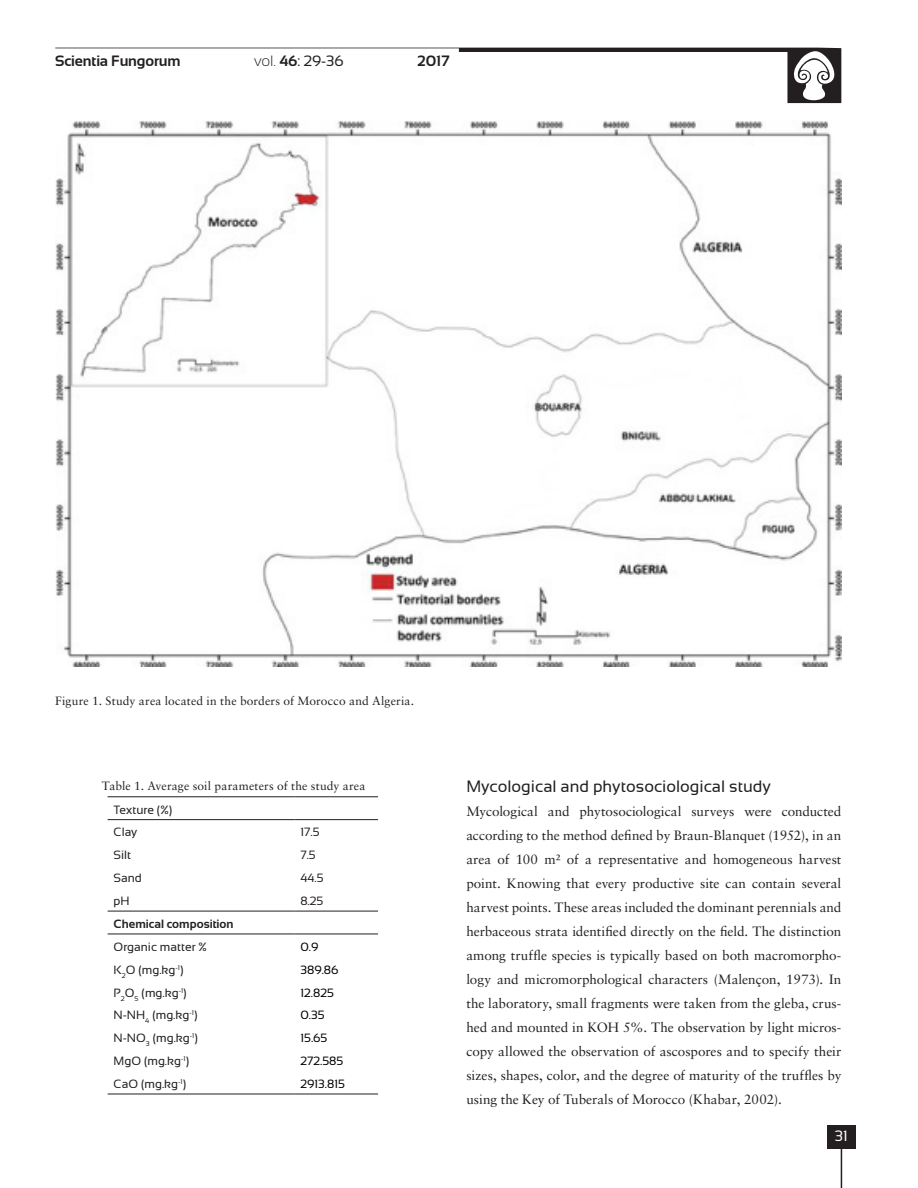
<style>
.page{position:relative;width:918px;height:1188px;background:#fff}
.page>*{position:absolute;margin:0;border:0;box-sizing:border-box;transform-origin:0 0}
.sub_2{font:16.5px "Sansation";color:#231f20}
.t1{font:700 15px "Sansation";letter-spacing:-.01em;color:#231f20}
.t2{font:15px "Sansation";color:#231f20}
.t3{font:15px "Sansation";color:#fff}
.sin_sangría{font:13.5px/24px "Sabon LT Std";letter-spacing:-.005em;color:#231f20;text-align:justify}
.cuadros{font:12px "Sansation";color:#231f20}
.pie_de_figura{font:12px "Sabon LT Std";letter-spacing:.005em;color:#231f20}
.cuadros-2{font:12px "Sansation";color:#000}
.cuadros-3{font:700 12px "Sansation";color:#231f20}
.s1{font-weight:300}
.s2{font-weight:700}
</style>
<div class="page">
<div style="left:827px;top:1125px;width:28px;height:24px;background:#231f20"></div>
<hr style="left:841px;top:1147px;width:1px;height:41px;background:#231f20">
<svg style="left:55px;top:48px;width:786px;height:55px"></svg>
<hr style="left:108px;top:796px;width:186px;height:1px;background:#231f20">
<hr style="left:294px;top:796px;width:84px;height:1px;background:#231f20">
<hr style="left:108px;top:819px;width:186px;height:1px;background:#231f20">
<hr style="left:294px;top:819px;width:84px;height:1px;background:#231f20">
<hr style="left:108px;top:911px;width:186px;height:1px;background:#231f20">
<hr style="left:294px;top:911px;width:84px;height:1px;background:#231f20">
<hr style="left:108px;top:934px;width:186px;height:1px;background:#231f20">
<hr style="left:294px;top:934px;width:84px;height:1px;background:#231f20">
<hr style="left:108px;top:1094px;width:186px;height:1px;background:#231f20">
<hr style="left:294px;top:1094px;width:84px;height:1px;background:#231f20">
<img style="left:55px;top:120px;width:786px;height:546px">
<p class="t1" style="left:55px;top:52px;width:127px">Scientia Fungorum</p>
<p class="t2" style="left:254px;top:52px;width:91px"><span class="s1">vol.</span> <span class="s2">46</span>: 29-36</p>
<p class="t1" style="left:417px;top:52px;width:34px">2017</p>
<p class="pie_de_figura" style="left:55px;top:694px;width:360px">Figure 1. Study area located in the borders of Morocco and Algeria.</p>
<p class="pie_de_figura" style="left:102px;top:779px;width:265px">Table 1. Average soil parameters of the study area</p>
<p class="cuadros" style="left:114px;top:803px;width:60px">Texture (%)</p>
<p class="cuadros" style="left:114px;top:826px;width:25px">Clay</p>
<p class="cuadros" style="left:300px;top:826px;width:21px">17.5</p>
<p class="cuadros" style="left:114px;top:849px;width:19px">Silt</p>
<p class="cuadros" style="left:300px;top:849px;width:17px">7.5</p>
<p class="cuadros" style="left:114px;top:871px;width:30px">Sand</p>
<p class="cuadros" style="left:300px;top:871px;width:25px">44.5</p>
<p class="cuadros" style="left:114px;top:894px;width:18px">pH</p>
<p class="cuadros" style="left:300px;top:894px;width:25px">8.25</p>
<p class="cuadros-3" style="left:114px;top:917px;width:122px">Chemical composition</p>
<p class="cuadros" style="left:114px;top:940px;width:95px">Organic matter %</p>
<p class="cuadros-2" style="left:300px;top:940px;width:20px">0.9</p>
<p class="cuadros" style="left:114px;top:963px;width:71px">K<sub>2</sub>O (mg.kg<sup>-1</sup>)</p>
<p class="cuadros-2" style="left:300px;top:963px;width:40px">389.86</p>
<p class="cuadros" style="left:114px;top:986px;width:75px">P<sub>2</sub>O<sub>5</sub> (mg.kg<sup>-1</sup>)</p>
<p class="cuadros-2" style="left:300px;top:986px;width:35px">12.825</p>
<p class="cuadros" style="left:114px;top:1009px;width:85px">N-NH<sub>4</sub> (mg.kg<sup>-1</sup>)</p>
<p class="cuadros-2" style="left:300px;top:1009px;width:26px">0.35</p>
<p class="cuadros" style="left:114px;top:1031px;width:86px">N-NO<sub>3</sub> (mg.kg<sup>-1</sup>)</p>
<p class="cuadros-2" style="left:300px;top:1031px;width:29px">15.65</p>
<p class="cuadros" style="left:114px;top:1054px;width:77px">MgO (mg.kg<sup>-1</sup>)</p>
<p class="cuadros-2" style="left:300px;top:1054px;width:45px">272.585</p>
<p class="cuadros" style="left:114px;top:1077px;width:74px">CaO (mg.kg<sup>-1</sup>)</p>
<p class="cuadros-2" style="left:300px;top:1077px;width:46px">2913.815</p>
<p class="sub_2" style="left:466px;top:777px;width:306px">Mycological and phytosociological study</p>
<p class="sin_sangría" style="left:466px;top:799px;width:377px">Mycological and phytosociological surveys were conducted according to the method defined by Braun-Blanquet (1952), in an area of 100 m² of a representative and homogeneous harvest point. Knowing that every productive site can contain several harvest points. These areas included the dominant perennials and herbaceous strata identified directly on the field. The distinction among truffle species is typically based on both macromorpho&shy;logy and micromorphological characters (Malençon, 1973). In the laboratory, small fragments were taken from the gleba, crus&shy;hed and mounted in KOH 5%. The observation by light micros&shy;copy allowed the observation of ascospores and to specify their sizes, shapes, color, and the degree of maturity of the truffles by using the Key of Tuberals of Morocco (Khabar, 2002).</p>
<p class="t3" style="left:835px;top:1128px;width:15px">31</p>
</div>
